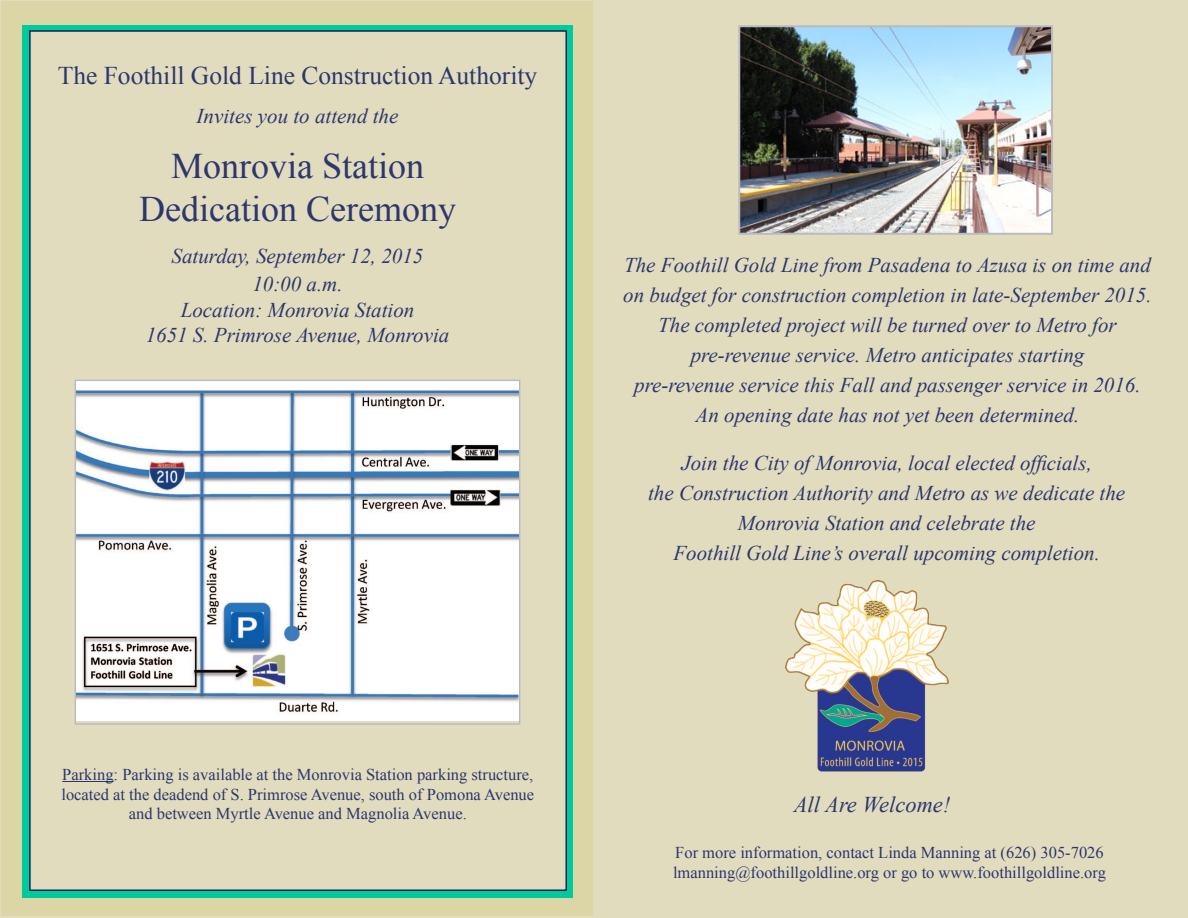
<style>
.page{position:relative;width:1188px;height:918px;background:#e1dcbe}
.page>*{position:absolute;margin:0;border:0;box-sizing:border-box;transform-origin:0 0}
.t1{font:36px "Times New Roman";color:#2d366d}
.t2{font:25.5px "Times New Roman";color:#2d366d}
.t3{font:italic 22.5px "Times New Roman";color:#2d366d}
.t4{font:italic 21px/30px "Times New Roman";color:#2d366d;text-align:center}
.t5{font:16.5px/19.8px "Times New Roman";color:#2d366d;text-align:center}
</style>
<div class="page">
<div style="left:2px;top:2px;width:591px;height:914px;background:#dcd5a5"></div>
<div style="left:22px;top:25px;width:550px;height:872px;background:#00c99c"></div>
<div style="left:29px;top:30px;width:538px;height:861px;background:#e1dcbe;border:2px solid #0e1f5d"></div>
<img style="left:77px;top:382px;width:441px;height:338px">
<div style="left:75px;top:380px;width:445px;height:345px;border:1px solid #babbbe"></div>
<hr style="left:62px;top:781px;width:52px;height:1px;background:#2d366d">
<img style="left:785px;top:581px;width:164px;height:191px">
<img style="left:741px;top:28px;width:309px;height:204px">
<div style="left:738px;top:25px;width:315px;height:210px;border:2px solid #babbbe"></div>
<p class="t2" style="left:58px;top:58px;width:481px">The Foothill Gold Line Construction Authority</p>
<p class="t4" style="left:197px;top:100px;width:203px">Invites you to attend the</p>
<p class="t1" style="left:171px;top:142px;width:255px">Monrovia Station</p>
<p class="t1" style="left:139px;top:185px;width:318px">Dedication Ceremony</p>
<p class="t4" style="left:172px;top:240px;width:253px">Saturday, September 12, 2015</p>
<p class="t4" style="left:252px;top:269px;width:92px">10:00 a.m.</p>
<p class="t4" style="left:181px;top:294px;width:235px">Location: Monrovia Station</p>
<p class="t4" style="left:146px;top:320px;width:305px">1651 S. Primrose Avenue, Monrovia</p>
<p class="t5" style="left:61px;top:764px;width:474px">Parking: Parking is available at the Monrovia Station parking structure, located at the deadend of S. Primrose Avenue, south of Pomona Avenue and between Myrtle Avenue and Magnolia Avenue.</p>
<p class="t4" style="left:623px;top:249px;width:530px">The Foothill Gold Line from Pasadena to Azusa is on time and on budget for construction completion in late-September 2015.<br>The completed project will be turned over to Metro for</p>
<p class="t4" style="left:691px;top:339px;width:395px">pre-revenue service. Metro anticipates starting</p>
<p class="t4" style="left:634px;top:369px;width:508px">pre-revenue service this Fall and passenger service in 2016.</p>
<p class="t4" style="left:696px;top:399px;width:385px">An opening date has not yet been determined.</p>
<p class="t4" style="left:681px;top:447px;width:412px">Join the City of Monrovia, local elected officials,</p>
<p class="t4" style="left:648px;top:477px;width:479px">the Construction Authority and Metro as we dedicate the<br>Monrovia Station and celebrate the</p>
<p class="t4" style="left:673px;top:537px;width:428px">Foothill Gold Line’s overall upcoming completion.</p>
<p class="t3" style="left:794px;top:789px;width:158px">All Are Welcome!</p>
<p class="t5" style="left:675px;top:842px;width:430px">For more information, contact Linda Manning at (626) 305-7026</p>
<p class="t5" style="left:673px;top:862px;width:434px">lmanning@foothillgoldline.org or go to www.foothillgoldline.org</p>
</div>
